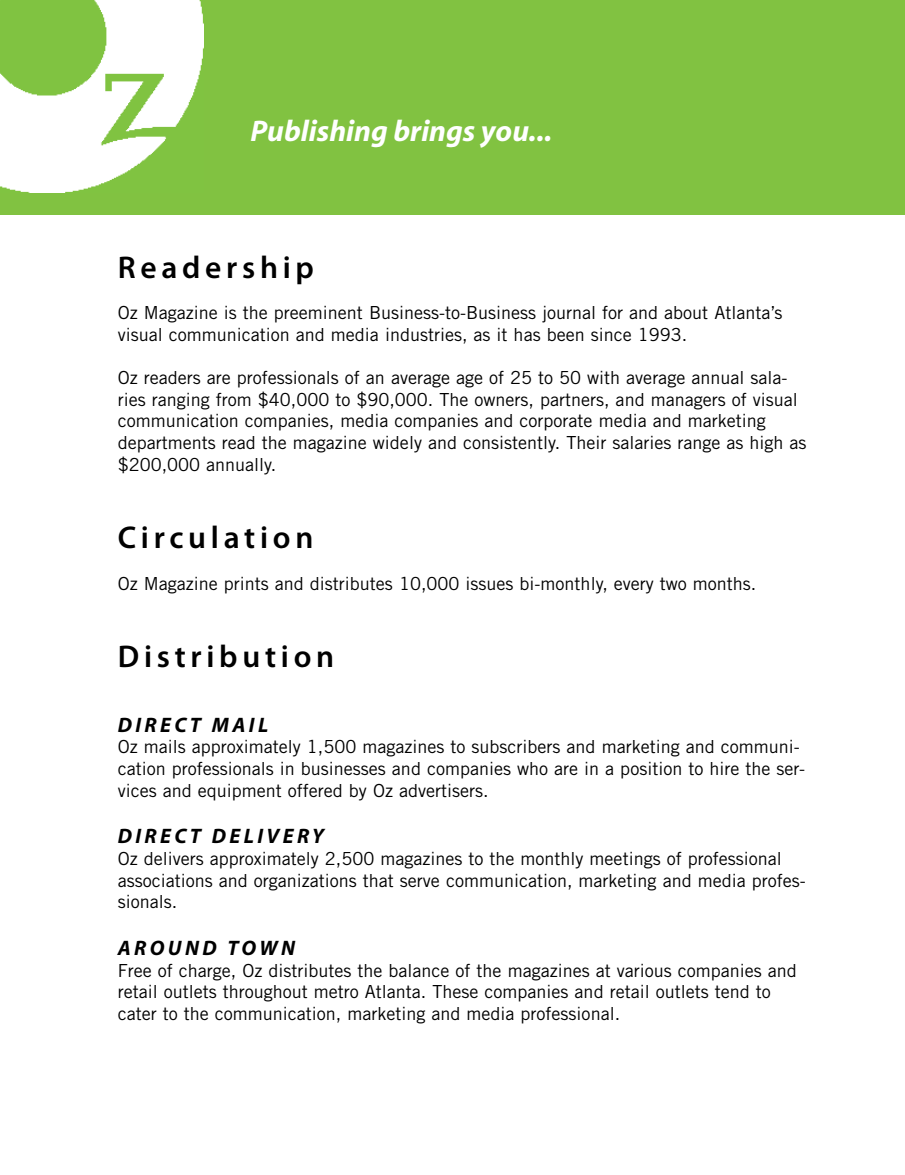
<style>
.page{position:relative;width:905px;height:1175px;background:#fff}
.page>*{position:absolute;margin:0;border:0;box-sizing:border-box;transform-origin:0 0}
.t1{font:600 31.5px "Myriad Pro";letter-spacing:.15em;color:#000}
.t2{font:italic 700 30px "Myriad";color:#fff}
.t3{font:italic 700 21px "Myriad";letter-spacing:.16em;color:#000}
.t4{font:18px/21.6px "Trade Gothic";color:#000}
</style>
<div class="page">
<div style="left:1px;top:0;width:903px;height:214px;background:#81c241"></div>
<img style="left:1px;top:0;width:202px;height:192px">
<h2 class="t2" style="left:250px;top:115px;width:303px">Publishing brings you...</h2>
<h1 class="t1" style="left:118px;top:247px;width:198px">Readership</h1>
<p class="t4" style="left:118px;top:302px;width:666px">Oz Magazine is the preeminent Business-to-Business journal for and about Atlanta’s visual communication and media industries, as it has been since 1993.</p>
<p class="t4" style="left:118px;top:367px;width:690px">Oz readers are professionals of an average age of 25 to 50 with average annual sala&shy;ries ranging from $40,000 to $90,000. The owners, partners, and managers of visual communication companies, media companies and corporate media and marketing departments read the magazine widely and consistently. Their salaries range as high as $200,000 annually.</p>
<h1 class="t1" style="left:118px;top:517px;width:197px">Circulation</h1>
<p class="t4" style="left:118px;top:572px;width:640px">Oz Magazine prints and distributes 10,000 issues bi-monthly, every two months.</p>
<h1 class="t1" style="left:118px;top:636px;width:218px">Distribution</h1>
<p class="t3" style="left:118px;top:714px;width:152px">DIRECT MAIL</p>
<p class="t4" style="left:118px;top:736px;width:688px">Oz mails approximately 1,500 magazines to subscribers and marketing and communi&shy;cation professionals in businesses and companies who are in a position to hire the ser&shy;vices and equipment offered by Oz advertisers.</p>
<p class="t3" style="left:118px;top:825px;width:208px">DIRECT DELIVERY</p>
<p class="t4" style="left:118px;top:847px;width:689px">Oz delivers approximately 2,500 magazines to the monthly meetings of professional associations and organizations that serve communication, marketing and media profes&shy;sionals.</p>
<p class="t3" style="left:118px;top:937px;width:179px">AROUND TOWN</p>
<p class="t4" style="left:118px;top:959px;width:680px">Free of charge, Oz distributes the balance of the magazines at various companies and retail outlets throughout metro Atlanta. These companies and retail outlets tend to cater to the communication, marketing and media professional.</p>
</div>
